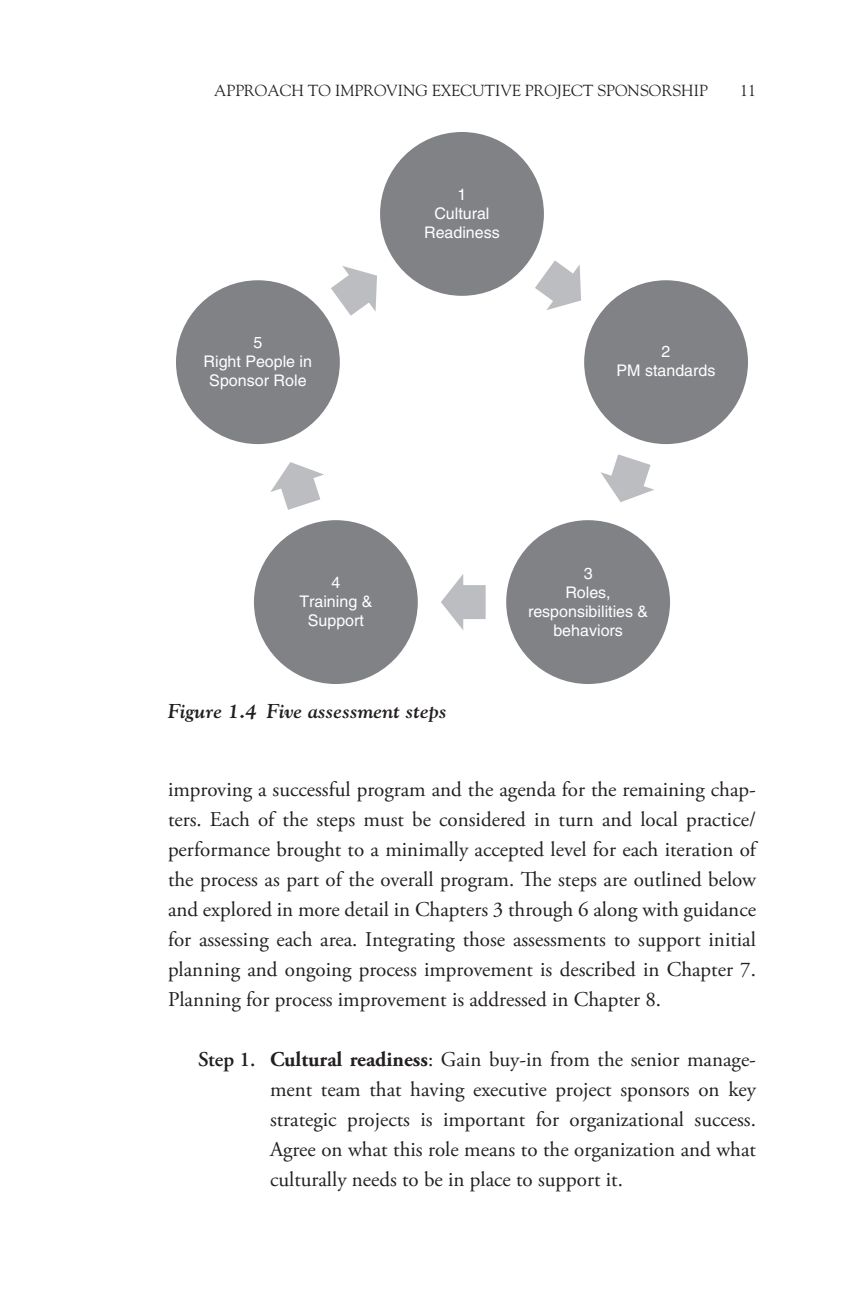
<style>
.page{position:relative;width:864px;height:1296px;background:#fff}
.page>*{position:absolute;margin:0;border:0;box-sizing:border-box;transform-origin:0 0}
.t1{font:21px/30px "Adobe Garamond Pro";color:#231f20;text-align:justify}
.t2{font:italic 700 20px "Goudy Std";color:#231f20}
.t3{font:16px/19.2px "Helvetica Roman";color:#fff;text-align:center}
.t4{font:16px "Goudy Std";color:#231f20}
.s1{font-weight:600}
.s2{font-weight:700}
</style>
<div class="page">
<div style="left:378px;top:130px;width:168px;height:168px;background:#808285;border-radius:50%"></div>
<div style="left:376px;top:128px;width:172px;height:172px;border:4px solid #fff;border-radius:50%"></div>
<svg style="left:535px;top:260px;width:46px;height:50px"></svg>
<div style="left:582px;top:278px;width:168px;height:168px;background:#808285;border-radius:50%"></div>
<div style="left:580px;top:276px;width:172px;height:172px;border:4px solid #fff;border-radius:50%"></div>
<svg style="left:601px;top:454px;width:53px;height:48px"></svg>
<div style="left:504px;top:518px;width:168px;height:168px;background:#808285;border-radius:50%"></div>
<div style="left:502px;top:516px;width:172px;height:172px;border:4px solid #fff;border-radius:50%"></div>
<svg style="left:441px;top:574px;width:45px;height:56px"></svg>
<div style="left:252px;top:518px;width:168px;height:168px;background:#808285;border-radius:50%"></div>
<div style="left:250px;top:516px;width:172px;height:172px;border:4px solid #fff;border-radius:50%"></div>
<svg style="left:270px;top:462px;width:54px;height:48px"></svg>
<div style="left:174px;top:278px;width:168px;height:168px;background:#808285;border-radius:50%"></div>
<div style="left:172px;top:276px;width:172px;height:172px;border:4px solid #fff;border-radius:50%"></div>
<svg style="left:331px;top:266px;width:46px;height:50px"></svg>
<p class="t4" style="left:214px;top:81px;width:25px">APPROACH</p>
<p class="t4" style="left:308px;top:81px;width:45px">TO IMPROVING</p>
<p class="t4" style="left:432px;top:81px;width:20px">EXECUTIVE</p>
<p class="t4" style="left:525px;top:81px;width:20px">PROJECT</p>
<p class="t4" style="left:597px;top:81px;width:20px">SPONSORSHIP</p>
<p class="t4" style="left:740px;top:81px;width:17px">11</p>
<p class="t3" style="left:204px;top:333px;width:110px">5<br>Right People in<br>Sponsor Role</p>
<p class="t3" style="left:424px;top:185px;width:77px">1<br>Cultural<br>Readiness</p>
<p class="t3" style="left:617px;top:342px;width:100px">2<br>PM standards</p>
<p class="t3" style="left:299px;top:573px;width:75px">4<br>Training &amp;<br>Support</p>
<p class="t2" style="left:168px;top:699px;width:280px">Figure 1.4 Five assessment steps</p>
<p class="t3" style="left:528px;top:564px;width:122px">3<br>Roles, responsibilities &amp; behaviors</p>
<p class="t1" style="left:168px;top:775px;width:590px">improving a successful program and the agenda for the remaining chap&shy;ters. Each of the steps must be considered in turn and local practice/ performance brought to a minimally accepted level for each iteration of the process as part of the overall program. The steps are outlined below and explored in more detail in Chapters 3 through 6 along with guidance for assessing each area. Integrating those assessments to support initial planning and ongoing process improvement is described in Chapter 7.<br>Planning for process improvement is addressed in Chapter 8.</p>
<p class="t1" style="left:270px;top:1045px;width:488px;text-indent:-72px"><span class="s1">Step 1.</span> <span class="s2">Cultural readiness</span>: Gain buy-in from the senior manage&shy;ment team that having executive project sponsors on key strategic projects is important for organizational success.<br>Agree on what this role means to the organization and what culturally needs to be in place to support it.</p>
</div>
